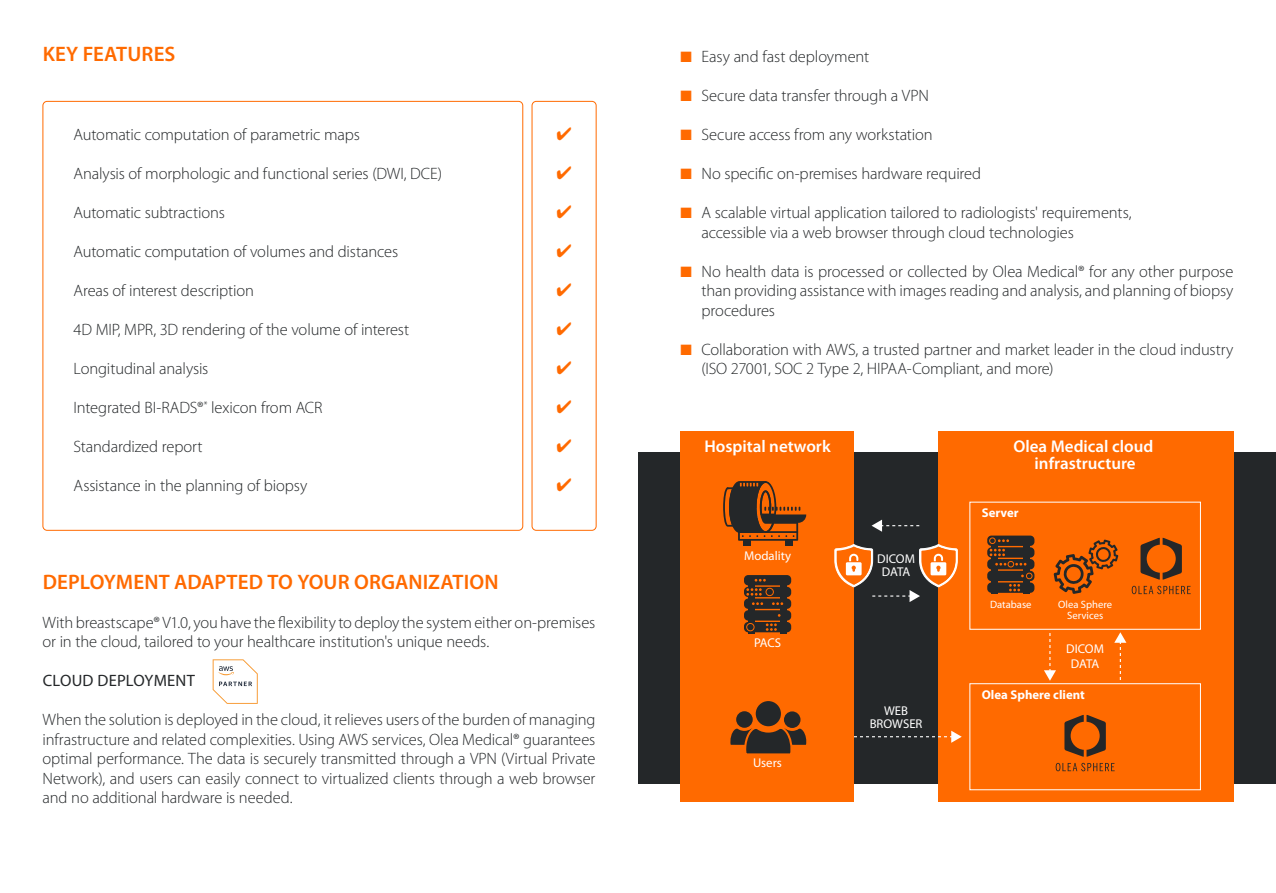
<style>
.page{position:relative;width:1276px;height:893px;background:#fff}
.page>*{position:absolute;margin:0;border:0;box-sizing:border-box;transform-origin:0 0}
.t1{font:600 21px "Myriad Pro";letter-spacing:.005em;color:#ff6a00}
.t2{font:600 16.95px/17px "Myriad Pro";color:#fff;text-align:center}
.t3{font:300 16.5px/19.5px "Myriad Pro";letter-spacing:-.01em;color:#242729}
.t4{font:16.5px "Myriad Pro";letter-spacing:.01em;color:#242729}
.t5{font:12.75px/12.8px "Myriad Pro";color:#fff;text-align:center}
.t6{font:700 12.75px "Myriad Pro";color:#fff}
.t7{font:10.65px/10.6px "Myriad Pro";color:#fff;text-align:center}
.s1{color:#ff6a00}
</style>
<div class="page">
<div style="left:638px;top:452px;width:638px;height:332px;background:#242729"></div>
<div style="left:531px;top:101px;width:65px;height:430px;border:1px solid #ff6a00;border-radius:4px"></div>
<div style="left:680px;top:431px;width:173px;height:371px;background:#ff6a00"></div>
<div style="left:748px;top:584px;width:6px;height:50px;background:#242729"></div>
<div style="left:780px;top:584px;width:7px;height:50px;background:#242729"></div>
<div style="left:937px;top:431px;width:296px;height:371px;background:#ff6a00"></div>
<div style="left:969px;top:502px;width:231px;height:128px;border:1px solid #fff"></div>
<div style="left:969px;top:683px;width:231px;height:107px;border:1px solid #fff"></div>
<svg style="left:1140px;top:538px;width:42px;height:42px"></svg>
<svg style="left:1131px;top:586px;width:59px;height:8px"></svg>
<svg style="left:1064px;top:715px;width:42px;height:42px"></svg>
<svg style="left:1055px;top:763px;width:59px;height:8px"></svg>
<svg style="left:1053px;top:539px;width:65px;height:55px"></svg>
<div style="left:736px;top:711px;width:16px;height:17px;background:#242729;border-radius:50%"></div>
<div style="left:784px;top:711px;width:16px;height:17px;background:#242729;border-radius:50%"></div>
<div style="left:754px;top:700px;width:28px;height:27px;background:#242729;border-radius:50%"></div>
<div style="left:753px;top:699px;width:30px;height:29px;border:2px solid #ff6a00;border-radius:50%"></div>
<svg style="left:730px;top:725px;width:77px;height:29px"></svg>
<svg style="left:723px;top:481px;width:83px;height:60px"></svg>
<div style="left:743px;top:541px;width:8px;height:5px;background:#242729"></div>
<div style="left:784px;top:541px;width:8px;height:5px;background:#242729"></div>
<div style="left:744px;top:622px;width:47px;height:10px;background:#242729;border-radius:4px"></div>
<svg style="left:871px;top:520px;width:49px;height:12px"></svg>
<svg style="left:834px;top:543px;width:124px;height:59px"></svg>
<svg style="left:854px;top:731px;width:107px;height:12px"></svg>
<svg style="left:1044px;top:633px;width:12px;height:48px"></svg>
<svg style="left:1114px;top:632px;width:12px;height:48px"></svg>
<div style="left:744px;top:575px;width:47px;height:10px;background:#242729;border-radius:4px"></div>
<div style="left:744px;top:587px;width:47px;height:10px;background:#242729;border-radius:4px"></div>
<div style="left:744px;top:598px;width:47px;height:11px;background:#242729;border-radius:4px"></div>
<svg style="left:746px;top:578px;width:42px;height:27px"></svg>
<div style="left:744px;top:610px;width:47px;height:11px;background:#242729;border-radius:4px"></div>
<svg style="left:746px;top:614px;width:43px;height:17px"></svg>
<div style="left:756px;top:623px;width:7px;height:8px;background:#242729;border-radius:50%"></div>
<div style="left:991px;top:544px;width:7px;height:50px;background:#242729"></div>
<div style="left:1023px;top:544px;width:7px;height:50px;background:#242729"></div>
<div style="left:987px;top:582px;width:47px;height:11px;background:#242729;border-radius:4px"></div>
<div style="left:987px;top:536px;width:47px;height:10px;background:#242729;border-radius:4px"></div>
<div style="left:987px;top:547px;width:47px;height:11px;background:#242729;border-radius:4px"></div>
<div style="left:987px;top:559px;width:47px;height:10px;background:#242729;border-radius:4px"></div>
<svg style="left:989px;top:538px;width:42px;height:29px"></svg>
<div style="left:987px;top:571px;width:47px;height:10px;background:#242729;border-radius:4px"></div>
<svg style="left:990px;top:573px;width:42px;height:18px"></svg>
<div style="left:999px;top:584px;width:7px;height:7px;background:#242729;border-radius:50%"></div>
<svg style="left:213px;top:659px;width:45px;height:45px"></svg>
<p class="t1" style="left:43px;top:41px;width:134px">KEY FEATURES</p>
<p class="t3" style="left:74px;top:125px;width:288px">Automatic computation of parametric maps</p>
<p class="t3" style="left:74px;top:164px;width:370px">Analysis of morphologic and functional series (DWI, DCE)</p>
<p class="t3" style="left:74px;top:203px;width:153px">Automatic subtractions</p>
<p class="t3" style="left:74px;top:242px;width:326px">Automatic computation of volumes and distances</p>
<p class="t3" style="left:74px;top:281px;width:182px">Areas of interest description</p>
<p class="t3" style="left:74px;top:320px;width:337px">4D MIP, MPR, 3D rendering of the volume of interest</p>
<p class="t3" style="left:74px;top:359px;width:136px">Longitudinal analysis</p>
<p class="t3" style="left:74px;top:398px;width:250px">Integrated BI-RADS®<sup>*</sup> lexicon from ACR</p>
<p class="t3" style="left:74px;top:437px;width:131px">Standardized report</p>
<p class="t3" style="left:74px;top:476px;width:235px">Assistance in the planning of biopsy</p>
<p class="t1" style="left:43px;top:568px;width:457px">DEPLOYMENT ADAPTED TO YOUR ORGANIZATION</p>
<p class="t3" style="left:43px;top:613px;width:554px">With breastscape® V1.0, you have the flexibility to deploy the system either on-premises or in the cloud, tailored to your healthcare institution's unique needs.</p>
<p class="t4" style="left:43px;top:670px;width:154px">CLOUD DEPLOYMENT</p>
<p class="t3" style="left:43px;top:710px;width:554px;text-align:justify">When the solution is deployed in the cloud, it relieves users of the burden of managing infrastructure and related complexities. Using AWS services, Olea Medical® guarantees optimal performance. The data is securely transmitted through a VPN (Virtual Private Network), and users can easily connect to virtualized clients through a web browser and no additional hardware is needed.</p>
<p class="t3" style="left:680px;top:47px;width:190px"><span class="s1">■</span> Easy and fast deployment</p>
<p class="t3" style="left:680px;top:86px;width:250px"><span class="s1">■</span> Secure data transfer through a VPN</p>
<p class="t3" style="left:680px;top:125px;width:254px"><span class="s1">■</span> Secure access from any workstation</p>
<p class="t3" style="left:680px;top:164px;width:302px"><span class="s1">■</span> No specific on-premises hardware required</p>
<p class="t3" style="left:701px;top:203px;width:431px;text-indent:-21px"><span class="s1">■</span> A scalable virtual application tailored to radiologists' requirements, accessible via a web browser through cloud technologies</p>
<p class="t3" style="left:701px;top:262px;width:533px;text-align:justify;text-indent:-21px"><span class="s1">■</span> No health data is processed or collected by Olea Medical® for any other purpose than providing assistance with images reading and analysis, and planning of biopsy procedures</p>
<p class="t3" style="left:701px;top:340px;width:533px;text-indent:-21px"><span class="s1">■</span> Collaboration with AWS, a trusted partner and market leader in the cloud industry (ISO 27001, SOC 2 Type 2, HIPAA-Compliant, and more)</p>
<p class="t2" style="left:704px;top:437px;width:128px">Hospital network</p>
<p class="t2" style="left:1013px;top:437px;width:141px">Olea Medical cloud infrastructure</p>
<p class="t6" style="left:981px;top:505px;width:38px">Server</p>
<p class="t5" style="left:744px;top:549px;width:49px">Modality</p>
<p class="t5" style="left:877px;top:552px;width:39px">DICOM<br>DATA</p>
<p class="t7" style="left:990px;top:599px;width:43px">Database</p>
<p class="t7" style="left:1058px;top:599px;width:55px">Olea Sphere<br>Services</p>
<p class="t5" style="left:754px;top:636px;width:29px">PACS</p>
<p class="t5" style="left:1066px;top:641px;width:39px;line-height:15.3px">DICOM<br>DATA</p>
<p class="t6" style="left:981px;top:687px;width:105px">Olea Sphere client</p>
<p class="t5" style="left:869px;top:704px;width:54px">WEB<br>BROWSER</p>
<p class="t5" style="left:753px;top:756px;width:30px">Users</p>
</div>
